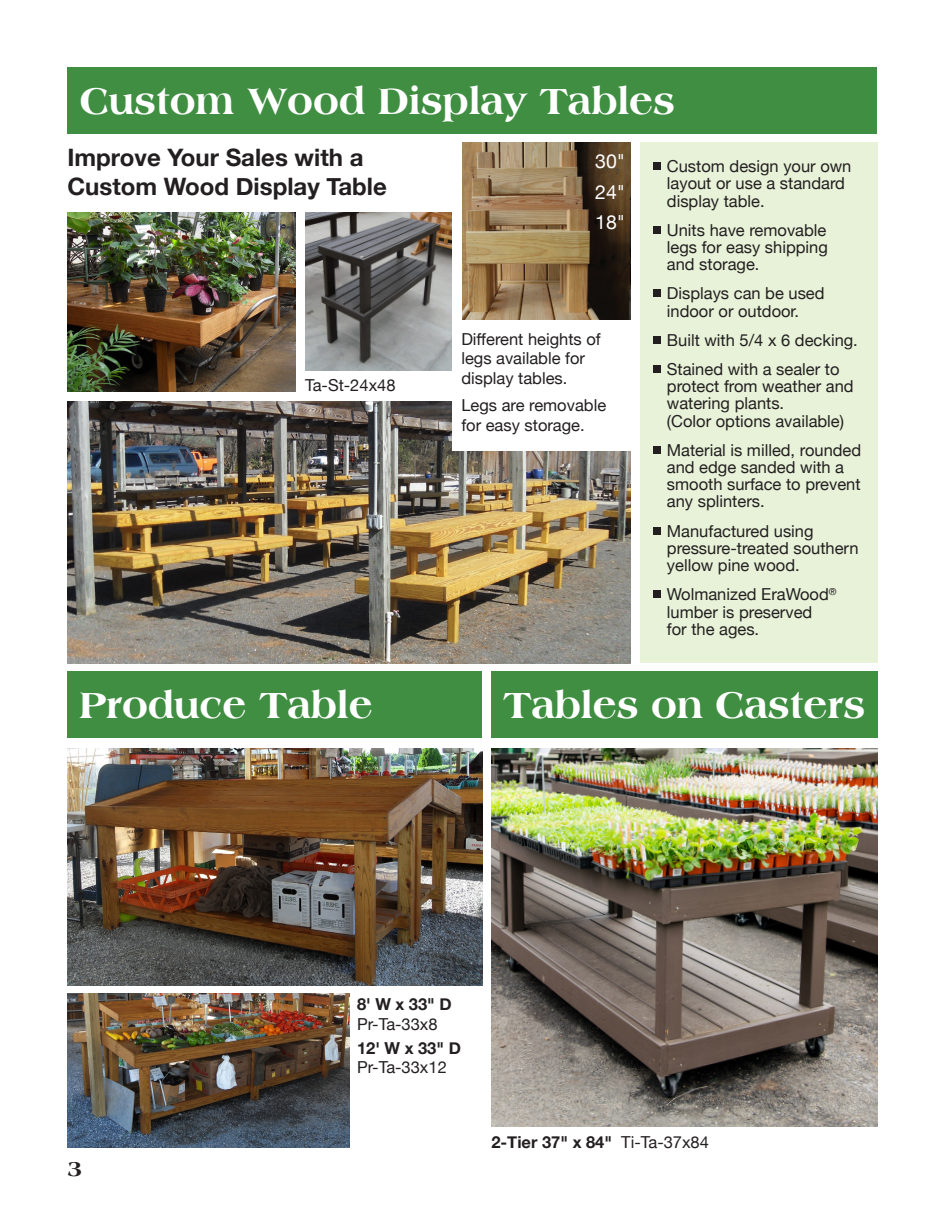
<style>
.page{position:relative;width:945px;height:1215px;background:#fff}
.page>*{position:absolute;margin:0;border:0;box-sizing:border-box;transform-origin:0 0}
.Product_Name_Head{font:800 39px "Americana BT";color:#fff}
.t1{font:700 24px/28.5px "Helvetica Neue";color:#231f20}
.t2{font:800 22.5px "Americana BT";color:#231f20}
.t3{font:19.5px "Helvetica Neue";color:#fff}
.Item_Number{font:16.5px/17.2px "Helvetica Neue";color:#231f20}
.t4{font:700 16.5px "Helvetica Neue";color:#231f20}
.s1{font-weight:700}
.s2{font-weight:400}
</style>
<div class="page">
<div style="left:68px;top:671px;width:414px;height:66px;background:#408e42"></div>
<div style="left:491px;top:671px;width:387px;height:66px;background:#408e42"></div>
<img style="left:68px;top:993px;width:281px;height:155px">
<img style="left:491px;top:749px;width:387px;height:377px">
<img style="left:68px;top:749px;width:414px;height:236px">
<div style="left:68px;top:68px;width:810px;height:66px;background:#408e42"></div>
<img style="left:68px;top:402px;width:562px;height:261px">
<div style="left:640px;top:143px;width:238px;height:520px;background:#e7f2d8"></div>
<div style="left:653px;top:163px;width:8px;height:7px;background:#231f20"></div>
<div style="left:653px;top:226px;width:8px;height:7px;background:#231f20"></div>
<div style="left:653px;top:290px;width:8px;height:7px;background:#231f20"></div>
<div style="left:653px;top:336px;width:8px;height:7px;background:#231f20"></div>
<div style="left:653px;top:365px;width:8px;height:8px;background:#231f20"></div>
<div style="left:653px;top:446px;width:8px;height:7px;background:#231f20"></div>
<div style="left:653px;top:527px;width:8px;height:7px;background:#231f20"></div>
<div style="left:653px;top:591px;width:8px;height:7px;background:#231f20"></div>
<img style="left:305px;top:212px;width:147px;height:159px">
<img style="left:68px;top:212px;width:227px;height:179px">
<div style="left:452px;top:196px;width:178px;height:255px;background:#fff"></div>
<img style="left:462px;top:143px;width:168px;height:176px">
<p class="Product_Name_Head" style="left:80px;top:78px;width:597px">Custom Wood Display Tables</p>
<p class="t1" style="left:68px;top:144px;width:321px">Improve Your Sales with a<br>Custom Wood Display Table</p>
<p class="Item_Number" style="left:667px;top:159px;width:186px">Custom design your own layout or use a standard display table.</p>
<p class="Item_Number" style="left:667px;top:222px;width:163px;text-align:justify">Units have removable legs for easy shipping and storage.</p>
<p class="Item_Number" style="left:667px;top:286px;width:159px">Displays can be used indoor or outdoor.</p>
<p class="Item_Number" style="left:667px;top:332px;width:193px">Built with 5/4 x 6 decking.</p>
<p class="Item_Number" style="left:667px;top:361px;width:188px">Stained with a sealer to protect from weather and watering plants.<br>(Color options available)</p>
<p class="Item_Number" style="left:667px;top:442px;width:196px">Material is milled, rounded and edge sanded with a smooth surface to prevent any splinters.</p>
<p class="Item_Number" style="left:667px;top:523px;width:193px">Manufactured using pressure-treated southern yellow pine wood.</p>
<p class="Item_Number" style="left:667px;top:587px;width:171px">Wolmanized EraWood<sup>® </sup>lumber is preserved<br>for the ages.</p>
<p class="t3" style="left:595px;top:147px;width:31px">30"</p>
<p class="t3" style="left:595px;top:178px;width:31px">24"</p>
<p class="t3" style="left:595px;top:208px;width:31px">18"</p>
<p class="Item_Number" style="left:461px;top:330px;width:141px;line-height:19.8px">Different heights of legs available for display tables.</p>
<p class="Item_Number" style="left:461px;top:396px;width:146px;line-height:19.8px">Legs are removable for easy storage.</p>
<p class="Item_Number" style="left:305px;top:377px;width:92px">Ta-St-24x48</p>
<p class="Product_Name_Head" style="left:80px;top:681px;width:295px">Produce Table</p>
<p class="Product_Name_Head" style="left:503px;top:681px;width:364px">Tables on Casters</p>
<p class="t2" style="left:68px;top:1155px;width:17px">3</p>
<p class="Item_Number" style="left:357px;top:995px;width:96px;line-height:19.8px"><span class="s1">8' W x 33" D<br></span>Pr-Ta-33x8</p>
<p class="t4" style="left:357px;top:1035px;width:105px">12' W x 33" D</p>
<p class="Item_Number" style="left:357px;top:1060px;width:91px">Pr-Ta-33x12</p>
<p class="t4" style="left:491px;top:1129px;width:219px">2-Tier 37" x 84" <span class="s2">Ti-Ta-37x84</span></p>
</div>
